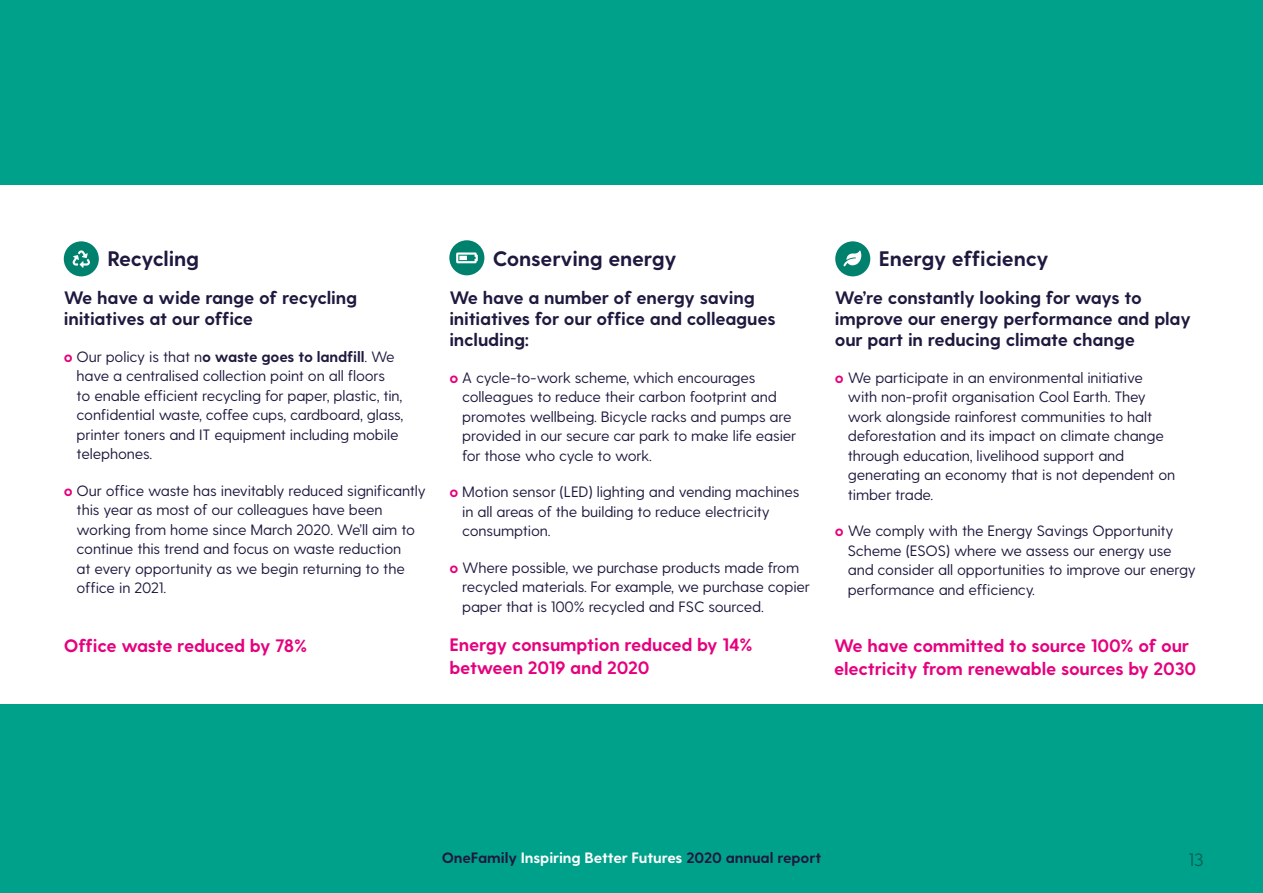
<style>
.page{position:relative;width:1263px;height:893px;background:#00a18b}
.page>*{position:absolute;margin:0;border:0;box-sizing:border-box;transform-origin:0 0}
.t1{font:700 21px "Greycliff CF";letter-spacing:-.01em;color:#1e193e}
.t2{font:700 18px/21px "Greycliff CF";letter-spacing:-.01em;color:#1e193e}
.t3{font:700 18px/22.5px "Greycliff CF";letter-spacing:-.01em;color:#e6007d}
.t4{font:18px "Greycliff CF";color:#006053}
.t5{font:15px/19.5px "Greycliff CF";letter-spacing:-.01em;color:#1e193e}
.t6{font:700 15px "Greycliff CF";letter-spacing:-.01em;color:#1e193e}
.s1{font-weight:700;color:#e6007d}
.s2{font-weight:700}
.s3{color:#fff}
</style>
<div class="page">
<div style="left:0;top:186px;width:1263px;height:518px;background:#fff"></div>
<div style="left:64px;top:241px;width:35px;height:35px;background:#00816d;border-radius:50%"></div>
<svg style="left:73px;top:250px;width:17px;height:18px"></svg>
<div style="left:449px;top:240px;width:35px;height:35px;background:#00816d;border-radius:50%"></div>
<svg style="left:456px;top:252px;width:22px;height:11px"></svg>
<div style="left:835px;top:241px;width:35px;height:35px;background:#00816d;border-radius:50%"></div>
<svg style="left:843px;top:251px;width:18px;height:15px"></svg>
<h1 class="t1" style="left:879px;top:246px;width:171px">Energy efficiency</h1>
<p class="t2" style="left:835px;top:288px;width:358px">We’re constantly looking for ways to improve our energy performance and play our part in reducing climate change</p>
<p class="t5" style="left:848px;top:368px;width:329px;text-indent:-13px"><span class="s1">о</span> We participate in an environmental initiative with non-profit organisation Cool Earth. They work alongside rainforest communities to halt deforestation and its impact on climate change through education, livelihood support and generating an economy that is not dependent on timber trade.</p>
<p class="t5" style="left:848px;top:522px;width:350px;text-indent:-13px"><span class="s1">о</span> We comply with the Energy Savings Opportunity Scheme (ESOS) where we assess our energy use and consider all opportunities to improve our energy performance and efficiency.</p>
<h1 class="t1" style="left:107px;top:246px;width:93px">Recycling</h1>
<p class="t2" style="left:64px;top:288px;width:295px">We have a wide range of recycling initiatives at our office</p>
<p class="t5" style="left:77px;top:347px;width:328px;text-indent:-13px"><span class="s1">о</span> Our policy is that n<span class="s2">o waste goes to landfill</span>. We have a centralised collection point on all floors<br>to enable efficient recycling for paper, plastic, tin, confidential waste, coffee cups, cardboard, glass, printer toners and IT equipment including mobile telephones.</p>
<p class="t5" style="left:77px;top:481px;width:351px;text-indent:-13px"><span class="s1">о</span> Our office waste has inevitably reduced significantly this year as most of our colleagues have been working from home since March 2020. We’ll aim to continue this trend and focus on waste reduction<br>at every opportunity as we begin returning to the office in 2021.</p>
<h1 class="t1" style="left:493px;top:246px;width:185px">Conserving energy</h1>
<p class="t2" style="left:449px;top:288px;width:328px">We have a number of energy saving initiatives for our office and colleagues including:</p>
<p class="t5" style="left:462px;top:368px;width:336px;text-indent:-13px"><span class="s1">о</span> A cycle-to-work scheme, which encourages colleagues to reduce their carbon footprint and promotes wellbeing. Bicycle racks and pumps are provided in our secure car park to make life easier for those who cycle to work.</p>
<p class="t5" style="left:462px;top:483px;width:339px;text-indent:-13px"><span class="s1">о</span> Motion sensor (LED) lighting and vending machines in all areas of the building to reduce electricity consumption.</p>
<p class="t5" style="left:462px;top:558px;width:349px;text-indent:-13px"><span class="s1">о</span> Where possible, we purchase products made from recycled materials. For example, we purchase copier paper that is 100% recycled and FSC sourced.</p>
<p class="t3" style="left:449px;top:634px;width:305px">Energy consumption reduced by 14% between 2019 and 2020</p>
<p class="t3" style="left:64px;top:635px;width:245px">Office waste reduced by 78%</p>
<p class="t3" style="left:834px;top:635px;width:363px">We have committed to source 100% of our electricity from renewable sources by 2030</p>
<p class="t6" style="left:442px;top:849px;width:381px">OneFamily <span class="s3">Inspiring Better Futures</span> 2020 annual report</p>
<p class="t4" style="left:1188px;top:849px;width:17px">13</p>
</div>
